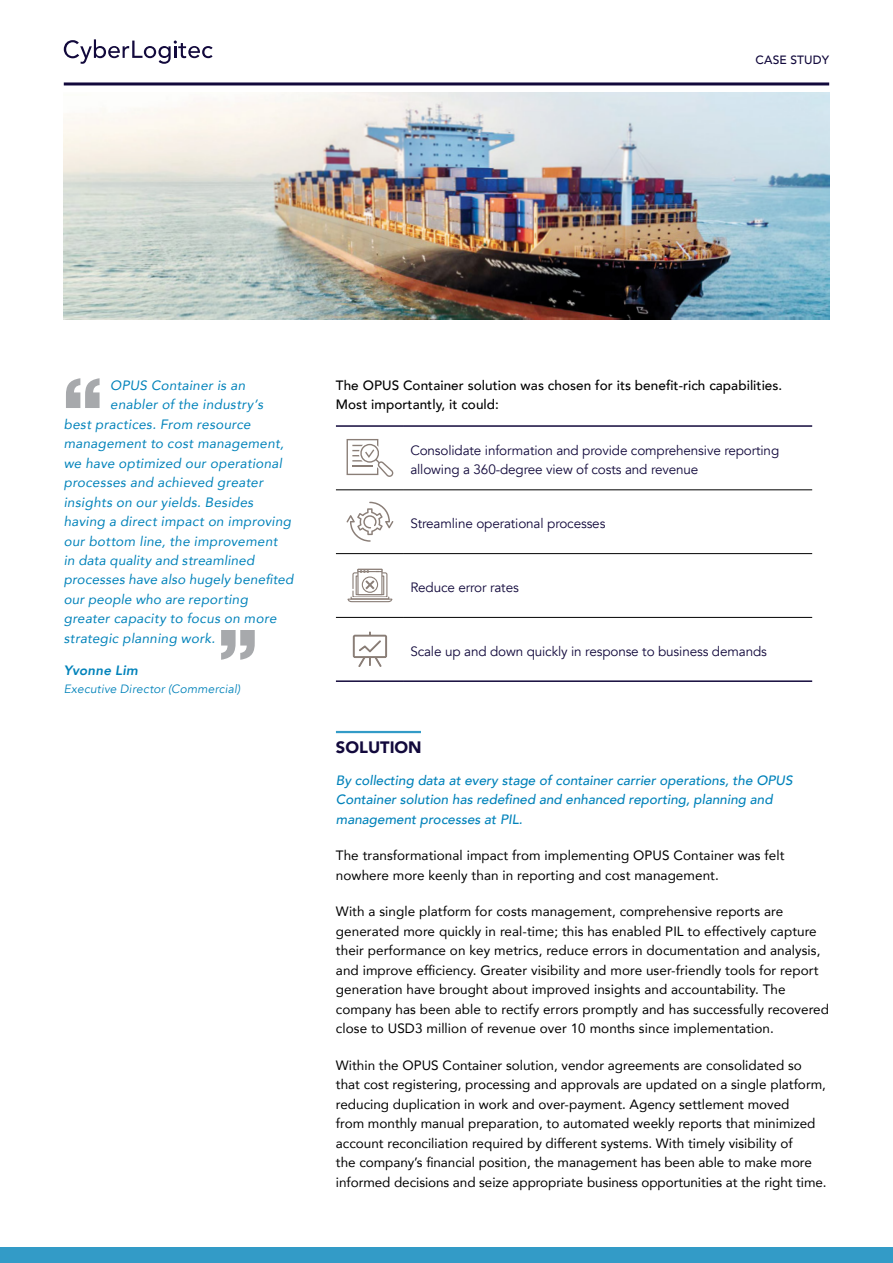
<style>
.page{position:relative;width:893px;height:1263px;background:#fff}
.page>*{position:absolute;margin:0;border:0;box-sizing:border-box;transform-origin:0 0}
.t1{font:900 16.5px "Avenir";color:#12093c}
.t2{font:13.5px/19.5px "Avenir";letter-spacing:.005em;color:#000}
.t3{font:italic 13.5px "Avenir";letter-spacing:.02em;color:#0082ba}
.t4{font:13.5px/19.5px "Avenir";letter-spacing:-.01em;color:#12093c}
.t5{font:italic 500 13.5px/19.5px "Avenir";color:#0082ba}
.t6{font:500 13.5px/19.5px "Avenir";letter-spacing:.005em;color:#000}
.t7{font:italic 800 13.5px "Avenir";letter-spacing:.015em;color:#0082ba}
.t8{font:italic 12px "Avenir";letter-spacing:.015em;color:#0082ba}
.t9{font:500 12px "Avenir";letter-spacing:.01em;color:#12093c}
</style>
<div class="page">
<hr style="left:64px;top:82px;width:765px;height:3px;background:#12093c">
<svg style="left:64px;top:39px;width:149px;height:25px"></svg>
<img style="left:64px;top:92px;width:765px;height:227px">
<svg style="left:66px;top:378px;width:34px;height:30px"></svg>
<svg style="left:221px;top:630px;width:34px;height:30px"></svg>
<hr style="left:336px;top:731px;width:85px;height:2px;background:#0082ba">
<hr style="left:336px;top:490px;width:68px;height:1px;background:#000">
<hr style="left:404px;top:490px;width:408px;height:1px;background:#000">
<hr style="left:336px;top:553px;width:68px;height:1px;background:#000">
<hr style="left:404px;top:553px;width:408px;height:1px;background:#000">
<hr style="left:336px;top:617px;width:68px;height:1px;background:#000">
<hr style="left:404px;top:617px;width:408px;height:1px;background:#000">
<hr style="left:336px;top:425px;width:68px;height:2px;background:#12093c">
<hr style="left:404px;top:425px;width:408px;height:2px;background:#12093c">
<hr style="left:336px;top:680px;width:68px;height:2px;background:#12093c">
<hr style="left:404px;top:680px;width:408px;height:2px;background:#12093c">
<svg style="left:347px;top:439px;width:46px;height:38px"></svg>
<svg style="left:346px;top:502px;width:47px;height:40px"></svg>
<div style="left:357px;top:569px;width:25px;height:3px;background:#fff;border:1px solid #8a7e77"></div>
<svg style="left:347px;top:570px;width:46px;height:33px"></svg>
<svg style="left:353px;top:632px;width:34px;height:35px"></svg>
<div style="left:0;top:1247px;width:893px;height:16px;background:#339bc7"></div>
<p class="t9" style="left:756px;top:49px;width:75px">CASE STUDY</p>
<p class="t3" style="left:110px;top:377px;width:137px">OPUS Container is an</p>
<p class="t3" style="left:110px;top:396px;width:155px">enabler of the industry’s</p>
<p class="t3" style="left:64px;top:416px;width:188px">best practices. From resource</p>
<p class="t3" style="left:64px;top:435px;width:222px">management to cost management,</p>
<p class="t3" style="left:64px;top:455px;width:220px">we have optimized our operational</p>
<p class="t3" style="left:64px;top:474px;width:201px">processes and achieved greater</p>
<p class="t3" style="left:64px;top:493px;width:191px">insights on our yields. Besides</p>
<p class="t3" style="left:64px;top:513px;width:229px">having a direct impact on improving</p>
<p class="t3" style="left:64px;top:532px;width:215px">our bottom line, the improvement</p>
<p class="t3" style="left:64px;top:552px;width:192px">in data quality and streamlined</p>
<p class="t3" style="left:64px;top:571px;width:231px">processes have also hugely benefited</p>
<p class="t3" style="left:64px;top:591px;width:186px">our people who are reporting</p>
<p class="t3" style="left:64px;top:610px;width:214px">greater capacity to focus on more</p>
<p class="t3" style="left:64px;top:630px;width:153px">strategic planning work.</p>
<p class="t7" style="left:64px;top:662px;width:76px">Yvonne Lim</p>
<p class="t8" style="left:64px;top:682px;width:178px">Executive Director (Commercial)</p>
<p class="t6" style="left:336px;top:374px;width:448px">The OPUS Container solution was chosen for its benefit-rich capabilities.<br>Most importantly, it could:</p>
<p class="t4" style="left:410px;top:441px;width:370px">Consolidate information and provide comprehensive reporting allowing a 360-degree view of costs and revenue</p>
<p class="t4" style="left:410px;top:514px;width:197px">Streamline operational processes</p>
<p class="t4" style="left:410px;top:578px;width:110px">Reduce error rates</p>
<p class="t4" style="left:410px;top:642px;width:358px">Scale up and down quickly in response to business demands</p>
<p class="t1" style="left:336px;top:733px;width:87px">SOLUTION</p>
<p class="t5" style="left:336px;top:771px;width:458px">By collecting data at every stage of container carrier operations, the OPUS<br>Container solution has redefined and enhanced reporting, planning and management processes at PIL.</p>
<p class="t2" style="left:336px;top:845px;width:450px">The transformational impact from implementing OPUS Container was felt nowhere more keenly than in reporting and cost management.</p>
<p class="t2" style="left:336px;top:901px;width:495px">With a single platform for costs management, comprehensive reports are generated more quickly in real-time; this has enabled PIL to effectively capture their performance on key metrics, reduce errors in documentation and analysis, and improve efficiency. Greater visibility and more user-friendly tools for report generation have brought about improved insights and accountability. The company has been able to rectify errors promptly and has successfully recovered close to USD3 million of revenue over 10 months since implementation.</p>
<p class="t2" style="left:336px;top:1055px;width:492px">Within the OPUS Container solution, vendor agreements are consolidated so that cost registering, processing and approvals are updated on a single platform, reducing duplication in work and over-payment. Agency settlement moved<br>from monthly manual preparation, to automated weekly reports that minimized account reconciliation required by different systems. With timely visibility of<br>the company’s financial position, the management has been able to make more informed decisions and seize appropriate business opportunities at the right time.</p>
</div>
